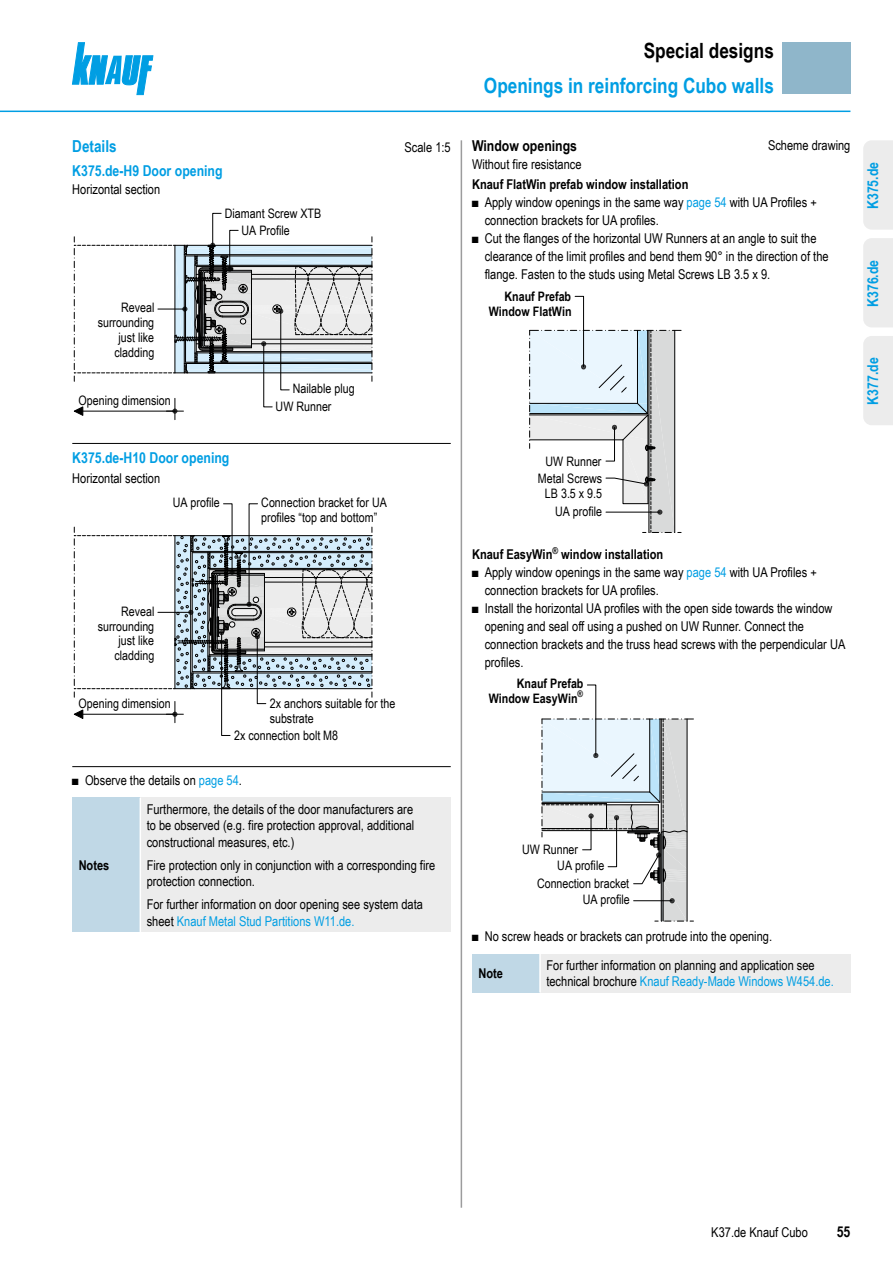
<style>
.page{position:relative;width:893px;height:1263px;background:#fff}
.page>*{position:absolute;margin:0;border:0;box-sizing:border-box;transform-origin:0 0}
.Ue2_Dbl{font:700 21px "Arial Narrow";color:#009ee3}
.Ue1_Dbl{font:700 21px "Arial Narrow";color:#000}
.Ue3_11cyan_Dbl{font:700 16.5px "Arial Narrow";color:#009ee3}
.Tab_Ue_Detail_Dbl{font:700 15px "Arial Narrow";color:#009ee3}
.System_Reiter_Dbl{font:700 15px "Arial Narrow";color:#009ee3}
.Ue4_10schwarz_Dbl{font:700 15px "Arial Narrow";color:#000}
.Hinweis_Text_Dbl{font:13.5px/18px "Arial Narrow";color:#000}
.Hinweis_Text_Abs_o_Dbl{font:13.5px/16.5px "Arial Narrow";color:#000}
.Hinweis_Text_Dbl-2{font:13.5px "Arial Narrow";color:#009ee3}
.Ue5_9schwarz_Dbl{font:700 13.5px "Arial Narrow";color:#000}
.Tab_Text_Dbl{font:13.5px "Arial Narrow";color:#000}
.Ue5_9schwarz_Abs_o_Dbl{font:700 13.5px "Arial Narrow";color:#000}
.Text_Dbl{font:13.5px "Arial Narrow";color:#000}
.Text_rechtsbuendig_Dbl{font:13.5px "Arial Narrow";color:#000}
.Hinweis_Dbl{font:700 13.5px "Arial Narrow";color:#000}
.t1{font:13.05px/14.9px "Arial Narrow";color:#000;text-align:right}
.t2{font:700 13.05px/14.9px "Arial Narrow";color:#000;text-align:right}
.s1{color:#009ee3}
.s2{color:#000}
</style>
<div class="page">
<div style="left:782px;top:43px;width:68px;height:51px;background:#8fb6ca"></div>
<svg style="left:72px;top:43px;width:81px;height:52px"></svg>
<hr style="left:0;top:111px;width:850px;height:1px;background:#009ee3">
<hr style="left:461px;top:140px;width:1px;height:1068px;background:#9c9c9d">
<svg style="left:529px;top:296px;width:152px;height:237px"></svg>
<svg style="left:542px;top:685px;width:151px;height:237px"></svg>
<div style="left:472px;top:953px;width:68px;height:39px;background:#c0d8e6"></div>
<div style="left:540px;top:953px;width:310px;height:39px;background:#ececec"></div>
<hr style="left:539px;top:953px;width:2px;height:39px;background:#fff">
<hr style="left:72px;top:443px;width:379px;height:1px;background:#000">
<hr style="left:72px;top:766px;width:379px;height:1px;background:#000">
<div style="left:72px;top:798px;width:68px;height:134px;background:#c0d8e6"></div>
<div style="left:140px;top:798px;width:311px;height:134px;background:#ececec"></div>
<hr style="left:140px;top:798px;width:1px;height:134px;background:#fff">
<svg style="left:73px;top:213px;width:300px;height:207px"></svg>
<svg style="left:73px;top:503px;width:300px;height:233px"></svg>
<div style="left:863px;top:336px;width:30px;height:89px;background:#ececec"></div>
<div style="left:863px;top:238px;width:30px;height:89px;background:#ececec"></div>
<div style="left:863px;top:140px;width:30px;height:90px;background:#ececec"></div>
<p class="Ue1_Dbl" style="left:644px;top:34px;width:132px">Special designs</p>
<p class="Ue2_Dbl" style="left:484px;top:70px;width:291px">Openings in reinforcing Cubo walls</p>
<p class="Ue3_11cyan_Dbl" style="left:72px;top:134px;width:46px">Details</p>
<p class="Text_rechtsbuendig_Dbl" style="left:405px;top:137px;width:48px">Scale 1:5</p>
<p class="Text_rechtsbuendig_Dbl" style="left:768px;top:135px;width:84px">Scheme drawing</p>
<p class="Tab_Ue_Detail_Dbl" style="left:72px;top:159px;width:152px">K375.de-H9 Door opening</p>
<p class="Tab_Text_Dbl" style="left:72px;top:179px;width:89px">Horizontal section</p>
<p class="Ue4_10schwarz_Dbl" style="left:472px;top:134px;width:107px">Window openings</p>
<p class="Text_Dbl" style="left:472px;top:154px;width:111px">Without fire resistance</p>
<p class="Ue5_9schwarz_Dbl" style="left:472px;top:174px;width:218px">Knauf FlatWin prefab window installation</p>
<p class="Hinweis_Text_Dbl" style="left:485px;top:193px;width:334px;text-indent:-13px">■ Apply window openings in the same way <span class="s1">page 54</span> with UA Profiles + connection brackets for UA profiles.</p>
<p class="Hinweis_Text_Dbl" style="left:485px;top:229px;width:345px;text-indent:-13px">■ Cut the flanges of the horizontal UW Runners at an angle to suit the clearance of the limit profiles and bend them 90° in the direction of the flange. Fasten to the studs using Metal Screws LB 3.5 x 9.</p>
<p class="t1" style="left:242px;top:204px;width:81px;line-height:17px;text-align:left;text-indent:-17px">Diamant Screw XTB<br>UA Profile</p>
<p class="t1" style="left:98px;top:300px;width:58px">Reveal surrounding just like cladding</p>
<p class="t1" style="left:79px;top:392px;width:94px">Opening dimension</p>
<p class="Tab_Ue_Detail_Dbl" style="left:72px;top:446px;width:159px">K375.de-H10 Door opening</p>
<p class="Tab_Text_Dbl" style="left:72px;top:468px;width:89px">Horizontal section</p>
<p class="t1" style="left:173px;top:495px;width:49px">UA profile</p>
<p class="t1" style="left:98px;top:603px;width:58px">Reveal surrounding just like cladding</p>
<p class="t1" style="left:293px;top:381px;width:63px">Nailable plug</p>
<p class="t1" style="left:276px;top:399px;width:57px">UW Runner</p>
<p class="t1" style="left:261px;top:495px;width:127px;text-align:left">Connection bracket for UA profiles “top and bottom”</p>
<p class="t1" style="left:79px;top:695px;width:94px">Opening dimension</p>
<p class="t1" style="left:270px;top:696px;width:127px;text-align:left">2x anchors suitable for the substrate</p>
<p class="t1" style="left:234px;top:727px;width:106px">2x connection bolt M8</p>
<p class="Hinweis_Text_Dbl" style="left:72px;top:771px;width:171px">■ Observe the details on <span class="s1">page 54</span>.</p>
<p class="Hinweis_Dbl" style="left:79px;top:855px;width:32px">Notes</p>
<p class="Hinweis_Text_Dbl" style="left:147px;top:800px;width:269px;line-height:16.5px;text-align:justify">Furthermore, the details of the door manufacturers are to be observed (e.g. fire protection approval, additional constructional measures, etc.)</p>
<p class="Hinweis_Text_Abs_o_Dbl" style="left:147px;top:856px;width:290px">Fire protection only in conjunction with a corresponding fire protection connection.</p>
<p class="Hinweis_Text_Abs_o_Dbl" style="left:147px;top:895px;width:278px">For further information on door opening see system data sheet <span class="s1">Knauf Metal Stud Partitions W11.de.</span></p>
<p class="t2" style="left:489px;top:288px;width:84px">Knauf Prefab<br>Window FlatWin</p>
<p class="t1" style="left:538px;top:452px;width:66px;line-height:17px;text-align:center">UW Runner<br>Metal Screws</p>
<p class="t1" style="left:545px;top:484px;width:59px;line-height:17.9px">LB 3.5 x 9.5<br>UA profile</p>
<p class="Ue5_9schwarz_Abs_o_Dbl" style="left:472px;top:544px;width:193px">Knauf EasyWin<sup>®</sup> window installation</p>
<p class="Hinweis_Text_Dbl" style="left:485px;top:562px;width:334px;text-indent:-13px">■ Apply window openings in the same way <span class="s1">page 54</span> with UA Profiles + connection brackets for UA profiles.</p>
<p class="Hinweis_Text_Dbl" style="left:485px;top:598px;width:362px;text-indent:-13px">■ Install the horizontal UA profiles with the open side towards the window opening and seal off using a pushed on UW Runner. Connect the connection brackets and the truss head screws with the perpendicular UA profiles.</p>
<p class="t2" style="left:489px;top:676px;width:96px">Knauf Prefab<br>Window EasyWin<sup>®</sup></p>
<p class="t1" style="left:557px;top:841px;width:49px;line-height:15.8px;text-align:left;text-indent:-35px">UW Runner<br>UA profile</p>
<p class="t1" style="left:537px;top:875px;width:94px;line-height:15.9px">Connection bracket<br>UA profile</p>
<p class="Hinweis_Text_Dbl" style="left:472px;top:926px;width:302px">■ No screw heads or brackets can protrude into the opening.</p>
<p class="Hinweis_Dbl" style="left:478px;top:963px;width:26px">Note</p>
<p class="Hinweis_Text_Dbl" style="left:546px;top:955px;width:270px">For further information on planning and application see</p>
<p class="Hinweis_Text_Dbl-2" style="left:546px;top:971px;width:289px"><span class="s2">technical brochure</span> Knauf Ready-Made Windows W454.de.</p>
<p class="System_Reiter_Dbl" style="left:862px;top:209px;width:49px;rotate:-90deg">K375.de</p>
<p class="System_Reiter_Dbl" style="left:862px;top:307px;width:49px;rotate:-90deg">K376.de</p>
<p class="System_Reiter_Dbl" style="left:862px;top:405px;width:49px;rotate:-90deg">K377.de</p>
<p class="Hinweis_Text_Dbl" style="left:711px;top:1223px;width:98px">K37.de Knauf Cubo</p>
<p class="Ue4_10schwarz_Dbl" style="left:837px;top:1221px;width:15px">55</p>
</div>
